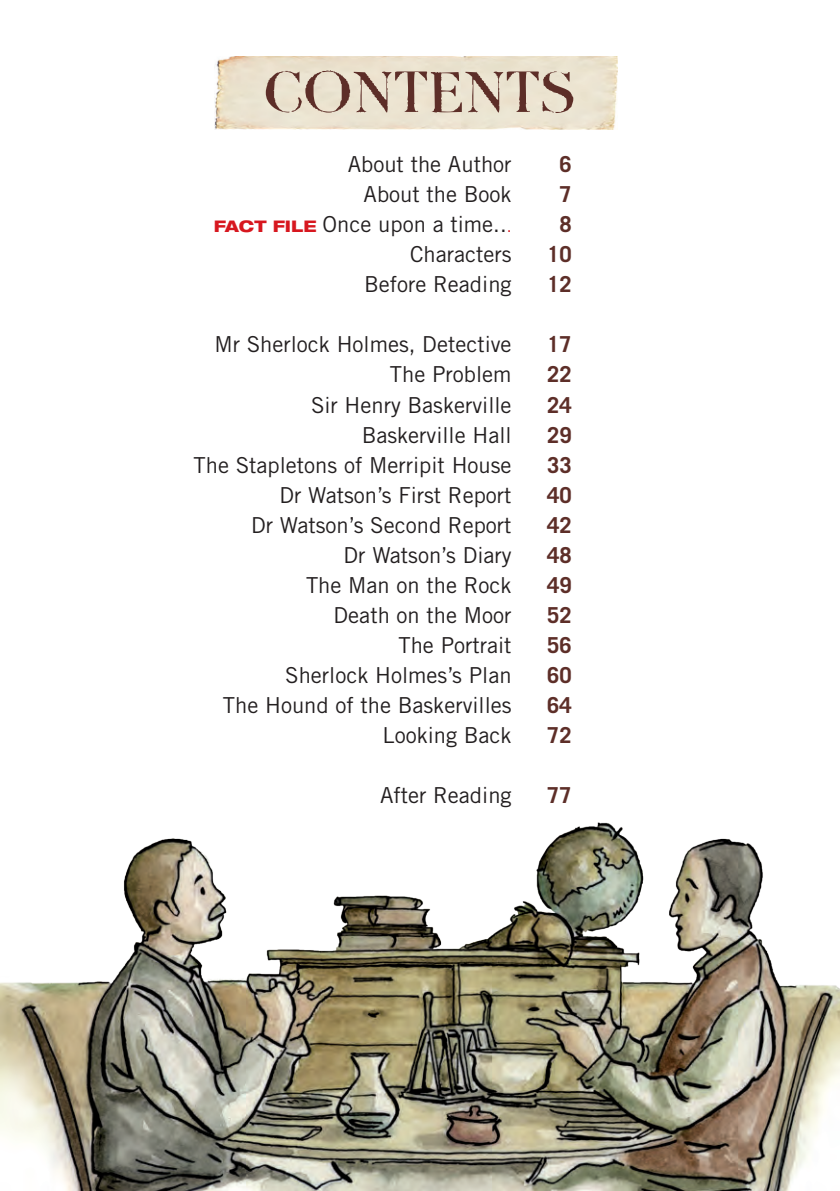
<style>
.page{position:relative;width:840px;height:1191px;background:#fff}
.page>*{position:absolute;margin:0;border:0;box-sizing:border-box;transform-origin:0 0}
.testi_principali{font:58px "Schwing Shift";color:#5d2e28}
.sommario{font:22px "Trade Gothic LT Std";color:#231f20}
.sommario-2{font:700 22px "Trade Gothic LT Std";color:#5d2e28}
.s1{font-family:"Helvetica Neue LT Std";font-weight:800;font-stretch:expanded;font-size:16px;color:#d7171f}
.s2{font-size:16px;color:#d7171f}
</style>
<div class="page">
<img style="left:0;top:822px;width:839px;height:369px">
<img style="left:215px;top:57px;width:402px;height:72px">
<p class="testi_principali" style="left:264px;top:61px;width:312px">CONTENTS</p>
<p class="sommario" style="left:347px;top:151px;width:165px">About the Author</p>
<p class="sommario-2" style="left:559px;top:151px;width:14px">6</p>
<p class="sommario" style="left:363px;top:181px;width:149px">About the Book</p>
<p class="sommario-2" style="left:559px;top:181px;width:14px">7</p>
<p class="sommario" style="left:214px;top:211px;width:299px"><span class="s1">FACT FILE</span> Once upon a time..<span class="s2">.</span></p>
<p class="sommario-2" style="left:559px;top:211px;width:14px">8</p>
<p class="sommario" style="left:410px;top:241px;width:103px">Characters</p>
<p class="sommario-2" style="left:547px;top:241px;width:26px">10</p>
<p class="sommario" style="left:364px;top:271px;width:149px">Before Reading</p>
<p class="sommario-2" style="left:547px;top:271px;width:26px">12</p>
<p class="sommario" style="left:214px;top:331px;width:298px">Mr Sherlock Holmes, Detective</p>
<p class="sommario-2" style="left:547px;top:331px;width:26px">17</p>
<p class="sommario" style="left:389px;top:361px;width:123px">The Problem</p>
<p class="sommario-2" style="left:547px;top:361px;width:26px">22</p>
<p class="sommario" style="left:311px;top:391px;width:202px">Sir Henry Baskerville</p>
<p class="sommario-2" style="left:547px;top:391px;width:26px">24</p>
<p class="sommario" style="left:361px;top:421px;width:151px">Baskerville Hall</p>
<p class="sommario-2" style="left:547px;top:421px;width:26px">29</p>
<p class="sommario" style="left:193px;top:451px;width:319px">The Stapletons of Merripit House</p>
<p class="sommario-2" style="left:547px;top:451px;width:26px">33</p>
<p class="sommario" style="left:279px;top:481px;width:233px">Dr Watson’s First Report</p>
<p class="sommario-2" style="left:547px;top:481px;width:26px">40</p>
<p class="sommario" style="left:251px;top:511px;width:262px">Dr Watson’s Second Report</p>
<p class="sommario-2" style="left:547px;top:511px;width:26px">42</p>
<p class="sommario" style="left:343px;top:541px;width:169px">Dr Watson’s Diary</p>
<p class="sommario-2" style="left:547px;top:541px;width:26px">48</p>
<p class="sommario" style="left:306px;top:571px;width:207px">The Man on the Rock</p>
<p class="sommario-2" style="left:547px;top:571px;width:26px">49</p>
<p class="sommario" style="left:333px;top:601px;width:179px">Death on the Moor</p>
<p class="sommario-2" style="left:547px;top:601px;width:26px">52</p>
<p class="sommario" style="left:398px;top:631px;width:115px">The Portrait</p>
<p class="sommario-2" style="left:547px;top:631px;width:26px">56</p>
<p class="sommario" style="left:285px;top:661px;width:228px">Sherlock Holmes’s Plan</p>
<p class="sommario-2" style="left:547px;top:661px;width:26px">60</p>
<p class="sommario" style="left:223px;top:691px;width:290px">The Hound of the Baskervilles</p>
<p class="sommario-2" style="left:547px;top:691px;width:26px">64</p>
<p class="sommario" style="left:382px;top:721px;width:130px">Looking Back</p>
<p class="sommario-2" style="left:547px;top:721px;width:26px">72</p>
<p class="sommario" style="left:380px;top:781px;width:133px">After Reading</p>
<p class="sommario-2" style="left:547px;top:781px;width:26px">77</p>
</div>
